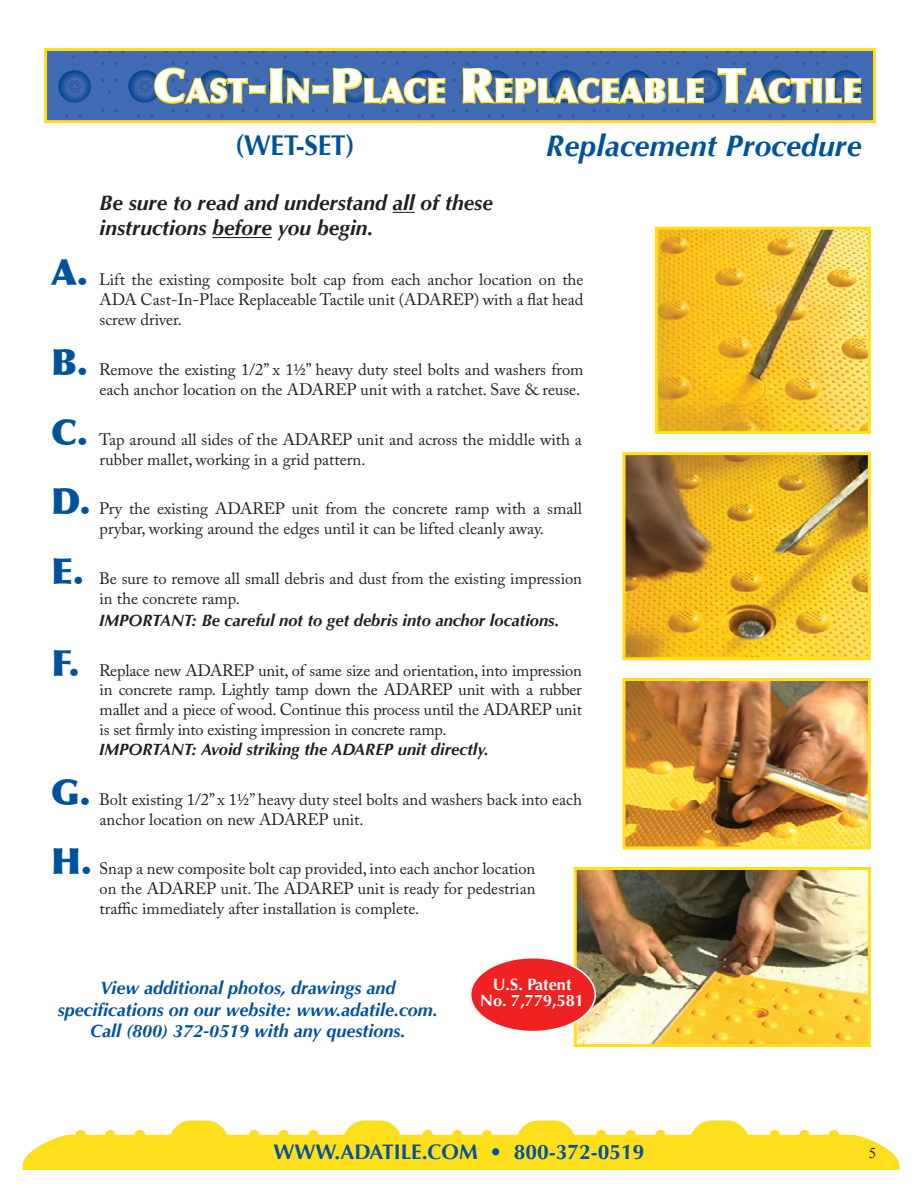
<style>
.page{position:relative;width:918px;height:1188px;background:#fff}
.page>*{position:absolute;margin:0;border:0;box-sizing:border-box;transform-origin:0 0}
.t1{font:900 32.55px "Optima";letter-spacing:.03em;color:#fff;scale:.95 1}
.t2{font:italic 700 30px "Optima";letter-spacing:.005em;color:#01529b}
.t3{font:700 28.5px "Optima";letter-spacing:-.01em;color:#01529b;scale:.95 1}
.t4{font:italic 700 21px/25.2px "Optima";color:#231f20}
.t5{font:700 21px "Optima";color:#01529b}
.t6{font:italic 700 18px/21.6px "Optima";color:#01529b;text-align:center}
.t7{font:16.5px/19.8px "Adobe Caslon Pro";color:#231f20}
.t8{font:italic 700 16.5px "Optima";color:#231f20}
.t9{font:700 16.35px/16.4px "Optima";color:#fff;text-align:center}
.t10{font:15px "Times New Roman";color:#231f20}
.s1{font-size:46.5px}
.s2{font-family:"Optima";font-weight:900;font-size:36px;color:#01529b}
</style>
<div class="page">
<svg style="left:22px;top:1120px;width:878px;height:50px"></svg>
<div style="left:46px;top:50px;width:828px;height:72px;background:#406ab4"></div>
<svg style="left:58px;top:70px;width:33px;height:33px"></svg>
<svg style="left:128px;top:70px;width:33px;height:33px"></svg>
<svg style="left:68px;top:80px;width:13px;height:13px"></svg>
<svg style="left:101px;top:61px;width:4px;height:4px"></svg>
<svg style="left:101px;top:78px;width:4px;height:4px"></svg>
<svg style="left:78px;top:114px;width:4px;height:4px"></svg>
<div style="left:44px;top:48px;width:832px;height:75px;border:3px solid #ffdf1b"></div>
<svg style="left:136px;top:48px;width:727px;height:74px"></svg>
<svg style="left:393px;top:212px;width:22px;height:1px"></svg>
<hr style="left:212px;top:237px;width:60px;height:1px;background:#231f20">
<img style="left:659px;top:231px;width:208px;height:199px">
<div style="left:655px;top:227px;width:216px;height:207px;border:3px solid #ffdf1b"></div>
<img style="left:626px;top:456px;width:241px;height:200px">
<div style="left:622px;top:452px;width:249px;height:208px;border:3px solid #ffdf1b"></div>
<img style="left:626px;top:682px;width:241px;height:164px">
<div style="left:622px;top:678px;width:249px;height:172px;border:3px solid #ffdf1b"></div>
<img style="left:578px;top:871px;width:289px;height:172px">
<div style="left:574px;top:867px;width:297px;height:180px;border:3px solid #ffdf1b"></div>
<div style="left:471px;top:958px;width:124px;height:74px;background:#ee2123;border-radius:50%"></div>
<div style="left:470px;top:957px;width:126px;height:75px;border:2px solid #f0f9fb;border-radius:50%"></div>
<h1 class="t1" style="left:154px;top:71px;width:747px"><span class="s1">C</span>AST<span class="s1">-I</span>N<span class="s1">-P</span>LACE <span class="s1">R</span>EPLACEABLE <span class="s1">T</span>ACTILE</h1>
<h2 class="t2" style="left:546px;top:128px;width:317px">Replacement Procedure</h2>
<h3 class="t3" style="left:235px;top:129px;width:127px">(WET-SET)</h3>
<p class="t4" style="left:100px;top:191px;width:395px">Be sure to read and understand all of these instructions before you begin.</p>
<p class="t7" style="left:100px;top:270px;width:485px;text-align:justify;text-indent:-49px"><span class="s2">A.</span> Lift the existing composite bolt cap from each anchor location on the ADA Cast-In-Place Replaceable Tactile unit (ADAREP) with a flat head screw driver.</p>
<p class="t7" style="left:51px;top:359px;width:534px;text-align:right"><span class="s2">B.</span> Remove the existing 1/2” x 1½” heavy duty steel bolts and washers from each anchor location on the ADAREP unit with a ratchet. Save &amp; reuse.</p>
<p class="t7" style="left:100px;top:429px;width:484px;text-indent:-49px"><span class="s2">C.</span> Tap around all sides of the ADAREP unit and across the middle with a rubber mallet, working in a grid pattern.</p>
<p class="t7" style="left:100px;top:499px;width:484px;text-indent:-49px"><span class="s2">D.</span> Pry the existing ADAREP unit from the concrete ramp with a small prybar, working around the edges until it can be lifted cleanly away.</p>
<p class="t7" style="left:100px;top:569px;width:484px;text-indent:-49px"><span class="s2">E.</span> Be sure to remove all small debris and dust from the existing impression in the concrete ramp.</p>
<p class="t8" style="left:99px;top:610px;width:462px">IMPORTANT: Be careful not to get debris into anchor locations.</p>
<p class="t7" style="left:100px;top:660px;width:484px;text-align:justify;text-indent:-49px"><span class="s2">F.</span> Replace new ADAREP unit, of same size and orientation, into impression in concrete ramp. Lightly tamp down the ADAREP unit with a rubber mallet and a piece of wood. Continue this process until the ADAREP unit is set firmly into existing impression in concrete ramp.</p>
<p class="t8" style="left:99px;top:739px;width:391px">IMPORTANT: Avoid striking the ADAREP unit directly.</p>
<p class="t7" style="left:100px;top:789px;width:484px;text-indent:-49px"><span class="s2">G.</span> Bolt existing 1/2” x 1½” heavy duty steel bolts and washers back into each anchor location on new ADAREP unit.</p>
<p class="t7" style="left:100px;top:859px;width:437px;text-align:justify;text-indent:-49px"><span class="s2">H.</span> Snap a new composite bolt cap provided, into each anchor location on the ADAREP unit. The ADAREP unit is ready for pedestrian traffic immediately after installation is complete.</p>
<p class="t6" style="left:58px;top:977px;width:382px">View additional photos, drawings and specifications on our website: www.adatile.com.<br>Call (800) 372-0519 with any questions.</p>
<p class="t9" style="left:480px;top:976px;width:105px">U.S. PATENT<br>NO. 7,779,581</p>
<p class="t5" style="left:273px;top:1140px;width:373px">WWW.ADATILE.COM • 800-372-0519</p>
<p class="t10" style="left:869px;top:1143px;width:9px">5</p>
</div>
